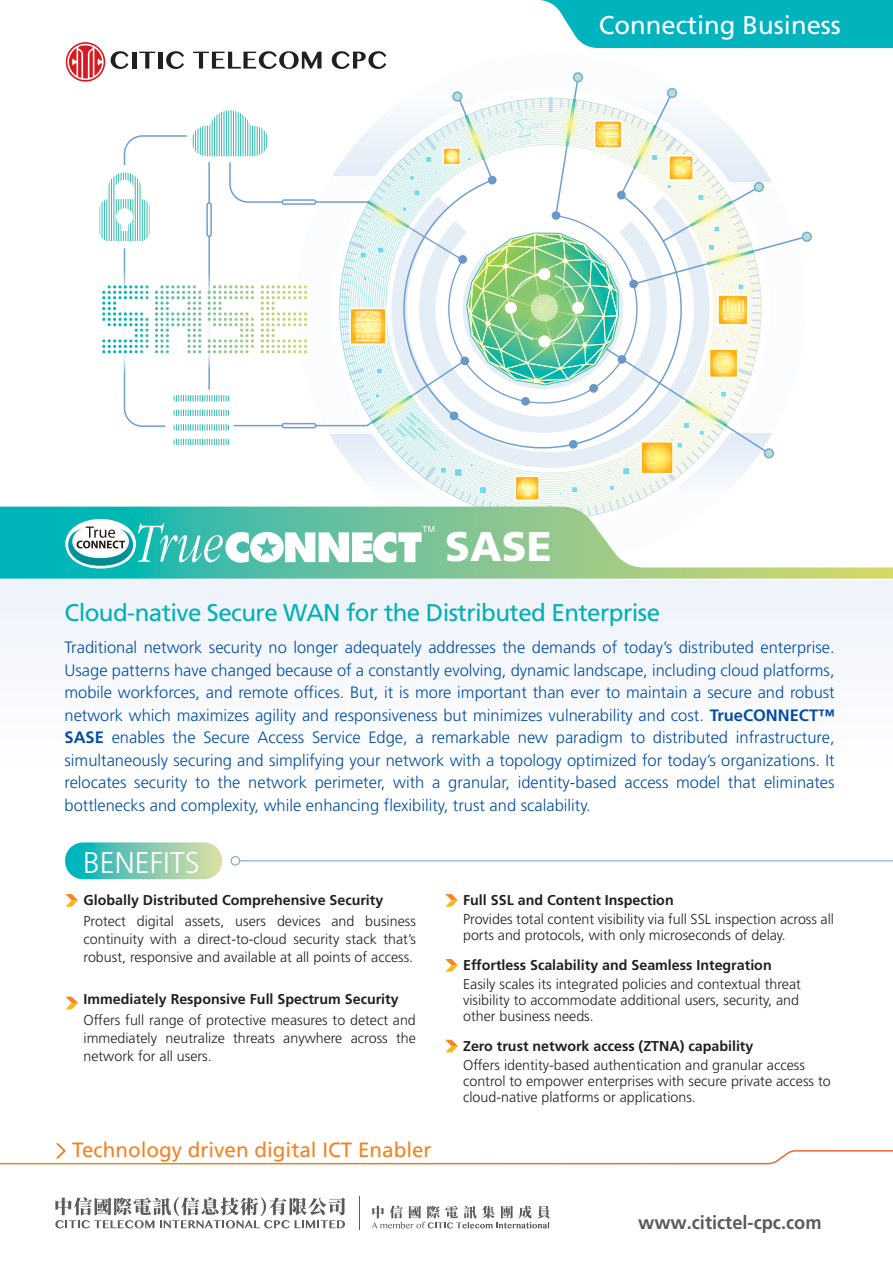
<style>
.page{position:relative;width:893px;height:1263px;background:#fff}
.page>*{position:absolute;margin:0;border:0;box-sizing:border-box;transform-origin:0 0}
.t1{font:900 41.4px "Frutiger";color:#fff}
.t2{font:300 30px "Frutiger";color:#fff}
.t3{font:25.65px "Frutiger";color:#fff}
.t4{font:24.15px "Frutiger";letter-spacing:-.025em;color:#00b0b5}
.t5{font:20.7px "Frutiger";color:#f58220}
.t6{font:700 18.75px "Frutiger";color:#5b5a5c}
.t7{font:300 16.5px/22.5px "Frutiger";color:#034ea2;text-align:justify}
.t8{font:300 14.25px/15.8px "Frutiger";color:#231f20}
.t9{font:700 14.25px "Frutiger";color:#231f20}
.s1{font-weight:700}
</style>
<div class="page">
<hr style="left:193px;top:110px;width:1px;height:46px;background:#32bcad">
<hr style="left:195px;top:110px;width:1px;height:46px;background:#32bcad">
<hr style="left:198px;top:110px;width:1px;height:46px;background:#32bcad">
<svg style="left:200px;top:127px;width:1px;height:28px"></svg>
<hr style="left:202px;top:110px;width:1px;height:46px;background:#32bcad">
<hr style="left:205px;top:110px;width:1px;height:46px;background:#32bcad">
<hr style="left:207px;top:110px;width:1px;height:46px;background:#32bcad">
<hr style="left:100px;top:172px;width:1px;height:69px;background:#32bcad">
<hr style="left:102px;top:172px;width:1px;height:69px;background:#32bcad">
<hr style="left:104px;top:172px;width:1px;height:69px;background:#32bcad">
<svg style="left:106px;top:187px;width:2px;height:54px"></svg>
<hr style="left:109px;top:172px;width:1px;height:69px;background:#32bcad">
<hr style="left:111px;top:172px;width:1px;height:69px;background:#32bcad">
<hr style="left:114px;top:172px;width:1px;height:69px;background:#32bcad">
<hr style="left:116px;top:172px;width:1px;height:69px;background:#32bcad">
<hr style="left:118px;top:172px;width:1px;height:69px;background:#32bcad">
<hr style="left:121px;top:172px;width:1px;height:69px;background:#32bcad">
<hr style="left:123px;top:172px;width:1px;height:69px;background:#32bcad">
<hr style="left:125px;top:172px;width:1px;height:69px;background:#32bcad">
<hr style="left:128px;top:172px;width:1px;height:69px;background:#32bcad">
<hr style="left:130px;top:172px;width:1px;height:69px;background:#32bcad">
<hr style="left:132px;top:172px;width:1px;height:69px;background:#32bcad">
<hr style="left:135px;top:172px;width:1px;height:69px;background:#32bcad">
<hr style="left:137px;top:172px;width:1px;height:69px;background:#32bcad">
<hr style="left:140px;top:172px;width:1px;height:69px;background:#32bcad">
<hr style="left:142px;top:172px;width:1px;height:69px;background:#32bcad">
<hr style="left:144px;top:172px;width:1px;height:69px;background:#32bcad">
<hr style="left:147px;top:172px;width:1px;height:69px;background:#32bcad">
<hr style="left:149px;top:172px;width:1px;height:69px;background:#32bcad">
<hr style="left:202px;top:395px;width:1px;height:50px;background:#32bcad">
<hr style="left:204px;top:395px;width:1px;height:50px;background:#32bcad">
<hr style="left:207px;top:395px;width:1px;height:50px;background:#32bcad">
<svg style="left:123px;top:135px;width:64px;height:30px"></svg>
<div style="left:206px;top:202px;width:6px;height:35px;border:2px solid #6d9ed4;border-radius:2px"></div>
<svg style="left:102px;top:248px;width:99px;height:197px"></svg>
<div style="left:802px;top:232px;width:9px;height:9px;background:#b6e0d4;border-radius:50%"></div>
<div style="left:802px;top:232px;width:10px;height:10px;border:2px solid #7ba9d2;border-radius:50%"></div>
<hr style="left:359px;top:1196px;width:1px;height:33px;background:#5b5a5c">
<svg style="left:55px;top:1197px;width:290px;height:31px"></svg>
<svg style="left:372px;top:1205px;width:178px;height:23px"></svg>
<svg style="left:0;top:1143px;width:893px;height:22px"></svg>
<svg style="left:539px;top:0;width:354px;height:48px;background:#15b9c2"></svg>
<div style="left:0;top:579px;width:893px;height:203px;background:#f7f9fc"></div>
<svg style="left:0;top:507px;width:893px;height:72px"></svg>
<svg style="left:65px;top:842px;width:157px;height:37px;background:#7acbb5"></svg>
<hr style="left:235px;top:860px;width:658px;height:1px;background:#7ba9d2">
<svg style="left:231px;top:856px;width:9px;height:10px"></svg>
<div style="left:515px;top:475px;width:25px;height:26px;border:2px solid #fff"></div>
<svg style="left:208px;top:76px;width:600px;height:424px"></svg>
<hr style="left:0;top:579px;width:893px;height:1px;background:#fff">
<svg style="left:65px;top:894px;width:13px;height:13px"></svg>
<svg style="left:445px;top:894px;width:13px;height:13px"></svg>
<svg style="left:445px;top:959px;width:13px;height:13px"></svg>
<svg style="left:445px;top:1040px;width:13px;height:12px"></svg>
<svg style="left:66px;top:997px;width:12px;height:12px"></svg>
<div style="left:65px;top:519px;width:71px;height:49px;background:#fff;border-radius:50%"></div>
<svg style="left:68px;top:523px;width:366px;height:43px"></svg>
<svg style="left:111px;top:51px;width:17px;height:18px"></svg>
<hr style="left:132px;top:52px;width:4px;height:17px;background:#231f20">
<svg style="left:139px;top:52px;width:16px;height:17px"></svg>
<div style="left:158px;top:52px;width:5px;height:17px;background:#231f20"></div>
<svg style="left:166px;top:51px;width:18px;height:18px"></svg>
<svg style="left:193px;top:51px;width:128px;height:18px"></svg>
<svg style="left:332px;top:51px;width:54px;height:18px"></svg>
<svg style="left:66px;top:42px;width:39px;height:40px"></svg>
<div style="left:668px;top:89px;width:8px;height:8px;background:#b6e0d4;border-radius:50%"></div>
<div style="left:667px;top:88px;width:10px;height:10px;border:2px solid #7ba9d2;border-radius:50%"></div>
<div style="left:574px;top:73px;width:8px;height:9px;background:#b6e0d4;border-radius:50%"></div>
<div style="left:573px;top:72px;width:10px;height:10px;border:2px solid #7ba9d2;border-radius:50%"></div>
<div style="left:453px;top:92px;width:9px;height:9px;background:#b6e0d4;border-radius:50%"></div>
<div style="left:452px;top:91px;width:10px;height:11px;border:2px solid #7ba9d2;border-radius:50%"></div>
<h3 class="t3" style="left:599px;top:10px;width:244px">Connecting Business</h3>
<h1 class="t1" style="left:445px;top:521px;width:108px">SASE</h1>
<h3 class="t4" style="left:65px;top:598px;width:597px">Cloud-native Secure WAN for the Distributed Enterprise</h3>
<p class="t7" style="left:65px;top:636px;width:772px">Traditional network security no longer adequately addresses the demands of today’s distributed enterprise.<br>Usage patterns have changed because of a constantly evolving, dynamic landscape, including cloud platforms, mobile workforces, and remote offices. But, it is more important than ever to maintain a secure and robust network which maximizes agility and responsiveness but minimizes vulnerability and cost. <span class="s1">TrueCONNECT™ SASE</span> enables the Secure Access Service Edge, a remarkable new paradigm to distributed infrastructure, simultaneously securing and simplifying your network with a topology optimized for today’s organizations. It relocates security to the network perimeter, with a granular, identity-based access model that eliminates bottlenecks and complexity, while enhancing flexibility, trust and scalability.</p>
<h2 class="t2" style="left:83px;top:845px;width:118px">BENEFITS</h2>
<p class="t9" style="left:84px;top:892px;width:301px">Globally Distributed Comprehensive Security</p>
<p class="t8" style="left:84px;top:912px;width:334px;line-height:18px;text-align:justify">Protect digital assets, users devices and business continuity with a direct-to-cloud security stack that’s robust, responsive and available at all points of access.</p>
<p class="t9" style="left:84px;top:991px;width:317px">Immediately Responsive Full Spectrum Security</p>
<p class="t8" style="left:84px;top:1011px;width:334px;line-height:18px;text-align:justify">Offers full range of protective measures to detect and immediately neutralize threats anywhere across the network for all users.</p>
<p class="t5" style="left:72px;top:1138px;width:361px">Technology driven digital ICT Enabler</p>
<p class="t9" style="left:463px;top:892px;width:212px">Full SSL and Content Inspection</p>
<p class="t8" style="left:463px;top:911px;width:372px">Provides total content visibility via full SSL inspection across all ports and protocols, with only microseconds of delay.</p>
<p class="t9" style="left:463px;top:957px;width:310px">Effortless Scalability and Seamless Integration</p>
<p class="t8" style="left:463px;top:977px;width:339px">Easily scales its integrated policies and contextual threat visibility to accommodate additional users, security, and other business needs.</p>
<p class="t9" style="left:463px;top:1038px;width:292px">Zero trust network access (ZTNA) capability</p>
<p class="t8" style="left:463px;top:1058px;width:369px">Offers identity-based authentication and granular access control to empower enterprises with secure private access to cloud-native platforms or applications.</p>
<p class="t6" style="left:638px;top:1212px;width:185px">www.citictel-cpc.com</p>
</div>
